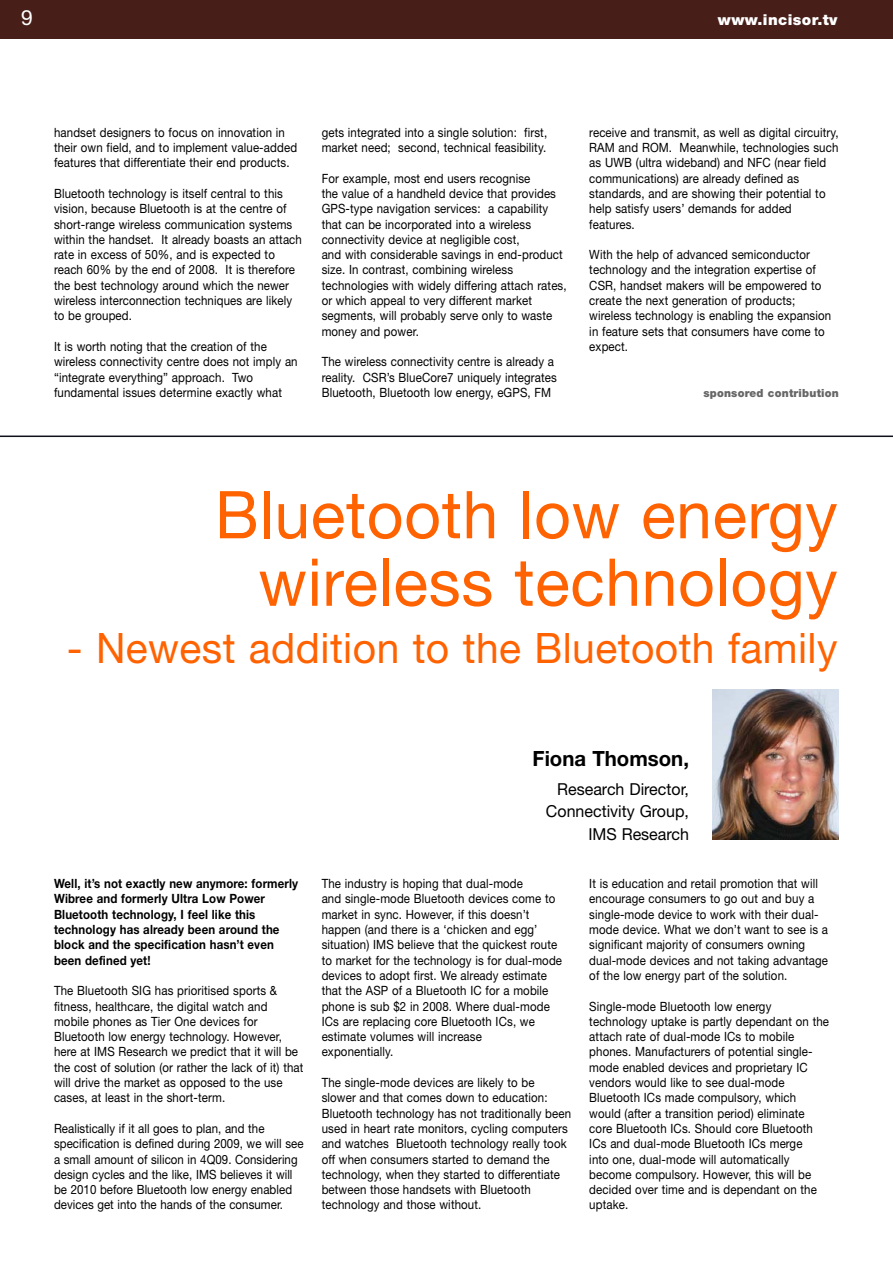
<style>
.page{position:relative;width:893px;height:1263px;background:#fff}
.page>*{position:absolute;margin:0;border:0;box-sizing:border-box;transform-origin:0 0}
.t1{font:66px/67.5px "Helvetica Neue";letter-spacing:.01em;color:#ff6200;text-align:right}
.t2{font:42px "Helvetica Neue";letter-spacing:.01em;color:#ff6200}
.t3{font:700 21px "Helvetica Neue";color:#000}
.t4{font:21px "Helvetica Neue";color:#fff}
.t5{font:16.5px/22.5px "Helvetica Neue";color:#000;text-align:right}
.t6{font:900 15px "Helvetica Neue";letter-spacing:.025em;color:#fff}
.t7{font:12.75px/15.3px "Helvetica Neue";letter-spacing:.01em;color:#000;scale:.9 1}
.t8{font:700 12.75px/15.3px "Helvetica Neue";letter-spacing:.01em;color:#000;scale:.9 1}
.t9{font:900 11.25px "Helvetica Neue";letter-spacing:.02em;color:#666;scale:.96 1}
</style>
<div class="page">
<div style="left:0;top:0;width:892px;height:38px;background:#471f18"></div>
<hr style="left:0;top:436px;width:892px;height:1px;background:#0e1117">
<img style="left:712px;top:690px;width:126px;height:150px">
<h3 class="t4" style="left:21px;top:10px;width:13px">9</h3>
<p class="t6" style="left:718px;top:15px;width:121px">www.incisor.tv</p>
<p class="t7" style="left:54px;top:126px;width:271px">handset designers to focus on innovation in their own field, and to implement value-added features that differentiate their end products.</p>
<p class="t7" style="left:54px;top:187px;width:277px">Bluetooth technology is itself central to this vision, because Bluetooth is at the centre of short-range wireless communication systems within the handset. It already boasts an attach rate in excess of 50%, and is expected to reach 60% by the end of 2008. It is therefore the best technology around which the newer wireless interconnection techniques are likely to be grouped.</p>
<p class="t7" style="left:54px;top:340px;width:272px">It is worth noting that the creation of the wireless connectivity centre does not imply an “integrate everything” approach. Two fundamental issues determine exactly what</p>
<p class="t7" style="left:322px;top:126px;width:252px">gets integrated into a single solution: first, market need; second, technical feasibility.</p>
<p class="t7" style="left:322px;top:172px;width:274px">For example, most end users recognise<br>the value of a handheld device that provides GPS-type navigation services: a capability that can be incorporated into a wireless connectivity device at negligible cost,<br>and with considerable savings in end-product size. In contrast, combining wireless technologies with widely differing attach rates, or which appeal to very different market segments, will probably serve only to waste money and power.</p>
<p class="t7" style="left:322px;top:355px;width:263px">The wireless connectivity centre is already a reality. CSR’s BlueCore7 uniquely integrates<br>Bluetooth, Bluetooth low energy, eGPS, FM</p>
<p class="t7" style="left:589px;top:126px;width:278px">receive and transmit, as well as digital circuitry, RAM and ROM. Meanwhile, technologies such as UWB (ultra wideband) and NFC (near field communications) are already defined as standards, and are showing their potential to help satisfy users’ demands for added features.</p>
<p class="t7" style="left:589px;top:248px;width:270px">With the help of advanced semiconductor technology and the integration expertise of CSR, handset makers will be empowered to create the next generation of products; wireless technology is enabling the expansion in feature sets that consumers have come to expect.</p>
<p class="t9" style="left:703px;top:389px;width:143px">sponsored contribution</p>
<h1 class="t1" style="left:215px;top:488px;width:624px">Bluetooth low energy wireless technology</h1>
<h2 class="t2" style="left:67px;top:633px;width:772px">- Newest addition to the Bluetooth family</h2>
<p class="t8" style="left:54px;top:877px;width:273px">Well, it’s not exactly new anymore: formerly Wibree and formerly Ultra Low Power Bluetooth technology, I feel like this technology has already been around the block and the specification hasn’t even been defined yet!</p>
<p class="t7" style="left:54px;top:984px;width:279px">The Bluetooth SIG has prioritised sports &amp; fitness, healthcare, the digital watch and mobile phones as Tier One devices for Bluetooth low energy technology. However, here at IMS Research we predict that it will be the cost of solution (or rather the lack of it) that will drive the market as opposed to the use cases, at least in the short-term.</p>
<p class="t7" style="left:54px;top:1122px;width:279px">Realistically if it all goes to plan, and the specification is defined during 2009, we will see a small amount of silicon in 4Q09. Considering design cycles and the like, IMS believes it will be 2010 before Bluetooth low energy enabled devices get into the hands of the consumer.</p>
<h3 class="t3" style="left:532px;top:751px;width:158px">Fiona Thomson,</h3>
<p class="t5" style="left:546px;top:779px;width:145px">Research Director,<br>Connectivity Group,<br>IMS Research</p>
<p class="t7" style="left:322px;top:877px;width:269px">The industry is hoping that dual-mode<br>and single-mode Bluetooth devices come to market in sync. However, if this doesn’t happen (and there is a ‘chicken and egg’ situation) IMS believe that the quickest route to market for the technology is for dual-mode devices to adopt first. We already estimate that the ASP of a Bluetooth IC for a mobile phone is sub $2 in 2008. Where dual-mode ICs are replacing core Bluetooth ICs, we estimate volumes will increase<br>exponentially.</p>
<p class="t7" style="left:322px;top:1076px;width:278px">The single-mode devices are likely to be slower and that comes down to education:<br>Bluetooth technology has not traditionally been used in heart rate monitors, cycling computers and watches Bluetooth technology really took off when consumers started to demand the technology, when they started to differentiate between those handsets with Bluetooth technology and those without.</p>
<p class="t7" style="left:589px;top:877px;width:267px">It is education and retail promotion that will encourage consumers to go out and buy a single-mode device to work with their dual&shy;mode device. What we don’t want to see is a significant majority of consumers owning dual-mode devices and not taking advantage of the low energy part of the solution.</p>
<p class="t7" style="left:589px;top:1000px;width:268px">Single-mode Bluetooth low energy technology uptake is partly dependant on the attach rate of dual-mode ICs to mobile phones. Manufacturers of potential single&shy;mode enabled devices and proprietary IC vendors would like to see dual-mode Bluetooth ICs made compulsory, which would (after a transition period) eliminate core Bluetooth ICs. Should core Bluetooth ICs and dual-mode Bluetooth ICs merge<br>into one, dual-mode will automatically become compulsory. However, this will be decided over time and is dependant on the uptake.</p>
</div>
